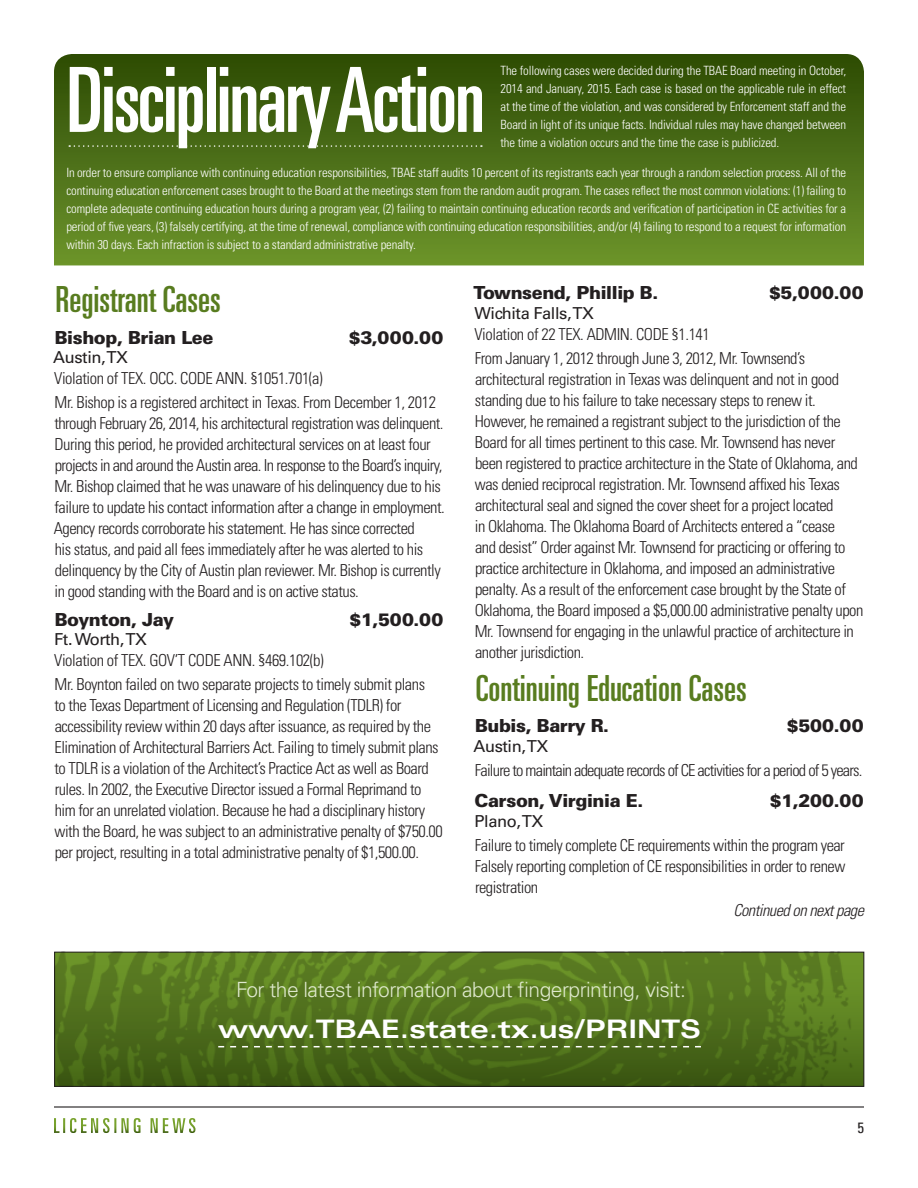
<style>
.page{position:relative;width:918px;height:1188px;background:#fff}
.page>*{position:absolute;margin:0;border:0;box-sizing:border-box;transform-origin:0 0}
.t1{font:ultra-condensed 90px "Univers LT Std";letter-spacing:-.025em;color:#fff}
.Disciplinary-Headlin{font:ultra-condensed 36px "Univers LT Std";color:#587c1f}
.t2{font:700 expanded 25.5px "Univers LT Std";letter-spacing:-.01em;color:#fff}
.t3{font:300 21px "Univers LT Std";letter-spacing:-.025em;color:#dee8cc}
.Disciplinary-Name{font:900 18px "Univers LT Std";letter-spacing:-.025em;color:#231f20}
.Disciplinary-Text{font:300 condensed 16.5px/21px "Univers LT Std";letter-spacing:-.03em;color:#231f20}
.Disciplinary-Vioatio{font:300 condensed 16.5px "Univers LT Std";letter-spacing:-.025em;color:#231f20}
.Disciplinary-Text-2{font:300 condensed 16.5px "Univers LT Std";letter-spacing:-.05em;color:#231f20}
.Disciplinary-Place{font:16.5px "Univers LT Std";letter-spacing:-.025em;color:#231f20}
.t4{font:italic 300 condensed 16.5px "Univers LT Std";letter-spacing:-.03em;color:#231f20}
.t5{font:condensed 15px "Univers LT Std";color:#231f20}
.t6{font:300 condensed 12.75px/18px "Univers LT Std";letter-spacing:-.01em;color:#fff;text-align:justify}
</style>
<div class="page">
<svg style="left:54px;top:1118px;width:141px;height:15px"></svg>
<hr style="left:54px;top:1106px;width:810px;height:2px;background:#231f20">
<img style="left:54px;top:952px;width:810px;height:135px">
<svg style="left:54px;top:54px;width:810px;height:211px;background:#4c6f17"></svg>
<svg style="left:69px;top:145px;width:413px;height:2px"></svg>
<svg style="left:218px;top:1046px;width:483px;height:1px"></svg>
<p class="t1" style="left:66px;top:49px;width:420px">Disciplinary Action</p>
<p class="t6" style="left:501px;top:61px;width:347px">The following cases were decided during the TBAE Board meeting in October, 2014 and January, 2015. Each case is based on the applicable rule in effect at the time of the violation, and was considered by Enforcement staff and the Board in light of its unique facts. Individual rules may have changed between the time a violation occurs and the time the case is publicized.</p>
<p class="t6" style="left:66px;top:163px;width:781px">In order to ensure compliance with continuing education responsibilities, TBAE staff audits 10 percent of its registrants each year through a random selection process. All of the continuing education enforcement cases brought to the Board at the meetings stem from the random audit program. The cases reflect the most common violations: (1) failing to complete adequate continuing education hours during a program year, (2) failing to maintain continuing education records and verification of participation in CE activities for a period of five years, (3) falsely certifying, at the time of renewal, compliance with continuing education responsibilities, and/or (4) failing to respond to a request for information within 30 days. Each infraction is subject to a standard administrative penalty.</p>
<p class="Disciplinary-Headlin" style="left:56px;top:279px;width:167px">Registrant Cases</p>
<p class="Disciplinary-Name" style="left:55px;top:326px;width:160px">Bishop, Brian Lee</p>
<p class="Disciplinary-Name" style="left:349px;top:326px;width:96px">$3,000.00</p>
<p class="Disciplinary-Place" style="left:53px;top:347px;width:76px">Austin, TX</p>
<p class="Disciplinary-Vioatio" style="left:54px;top:368px;width:270px">Violation of TEX. OCC. CODE ANN. §1051.701(a)</p>
<p class="Disciplinary-Text" style="left:54px;top:392px;width:393px">Mr. Bishop is a registered architect in Texas. From December 1, 2012 through February 26, 2014, his architectural registration was delinquent.<br>During this period, he provided architectural services on at least four projects in and around the Austin area. In response to the Board’s inquiry, Mr. Bishop claimed that he was unaware of his delinquency due to his failure to update his contact information after a change in employment.<br>Agency records corroborate his statement. He has since corrected<br>his status, and paid all fees immediately after he was alerted to his delinquency by the City of Austin plan reviewer. Mr. Bishop is currently in good standing with the Board and is on active status.</p>
<p class="Disciplinary-Name" style="left:55px;top:608px;width:121px">Boynton, Jay</p>
<p class="Disciplinary-Name" style="left:350px;top:608px;width:95px">$1,500.00</p>
<p class="Disciplinary-Place" style="left:54px;top:629px;width:94px">Ft. Worth, TX</p>
<p class="Disciplinary-Vioatio" style="left:54px;top:650px;width:271px">Violation of TEX. GOV’T CODE ANN. §469.102(b)</p>
<p class="Disciplinary-Text" style="left:54px;top:674px;width:390px">Mr. Boynton failed on two separate projects to timely submit plans<br>to the Texas Department of Licensing and Regulation (TDLR) for accessibility review within 20 days after issuance, as required by the Elimination of Architectural Barriers Act. Failing to timely submit plans to TDLR is a violation of the Architect’s Practice Act as well as Board rules. In 2002, the Executive Director issued a Formal Reprimand to him for an unrelated violation. Because he had a disciplinary history with the Board, he was subject to an administrative penalty of $750.00 per project, resulting in a total administrative penalty of $1,500.00.</p>
<p class="Disciplinary-Name" style="left:474px;top:281px;width:187px">Townsend, Phillip B.</p>
<p class="Disciplinary-Name" style="left:769px;top:281px;width:96px">$5,000.00</p>
<p class="Disciplinary-Place" style="left:474px;top:303px;width:121px">Wichita Falls, TX</p>
<p class="Disciplinary-Vioatio" style="left:474px;top:324px;width:237px">Violation of 22 TEX. ADMIN. CODE §1.141</p>
<p class="Disciplinary-Text" style="left:475px;top:347px;width:390px">From January 1, 2012 through June 3, 2012, Mr. Townsend’s architectural registration in Texas was delinquent and not in good standing due to his failure to take necessary steps to renew it.<br>However, he remained a registrant subject to the jurisdiction of the Board for all times pertinent to this case. Mr. Townsend has never been registered to practice architecture in the State of Oklahoma, and was denied reciprocal registration. Mr. Townsend affixed his Texas architectural seal and signed the cover sheet for a project located<br>in Oklahoma. The Oklahoma Board of Architects entered a “cease<br>and desist” Order against Mr. Townsend for practicing or offering to practice architecture in Oklahoma, and imposed an administrative penalty. As a result of the enforcement case brought by the State of Oklahoma, the Board imposed a $5,000.00 administrative penalty upon Mr. Townsend for engaging in the unlawful practice of architecture in another jurisdiction.</p>
<p class="Disciplinary-Headlin" style="left:476px;top:667px;width:272px">Continuing Education Cases</p>
<p class="Disciplinary-Name" style="left:475px;top:714px;width:136px">Bubis, Barry R.</p>
<p class="Disciplinary-Name" style="left:787px;top:714px;width:78px">$500.00</p>
<p class="Disciplinary-Place" style="left:474px;top:736px;width:76px">Austin, TX</p>
<p class="Disciplinary-Text-2" style="left:475px;top:760px;width:389px">Failure to maintain adequate records of CE activities for a period of 5 years.</p>
<p class="Disciplinary-Name" style="left:474px;top:789px;width:170px">Carson, Virginia E.</p>
<p class="Disciplinary-Name" style="left:770px;top:789px;width:95px">$1,200.00</p>
<p class="Disciplinary-Place" style="left:475px;top:811px;width:70px">Plano, TX</p>
<p class="Disciplinary-Text" style="left:475px;top:834px;width:371px">Failure to timely complete CE requirements within the program year</p>
<p class="Disciplinary-Text" style="left:475px;top:855px;width:372px">Falsely reporting completion of CE responsibilities in order to renew registration</p>
<p class="t4" style="left:733px;top:900px;width:132px">Continued on next page</p>
<p class="t3" style="left:236px;top:977px;width:451px">For the latest information about fingerprinting, visit:</p>
<p class="t2" style="left:218px;top:1014px;width:484px">www.TBAE.state.tx.us/PRINTS</p>
<p class="t5" style="left:857px;top:1118px;width:8px">5</p>
</div>
